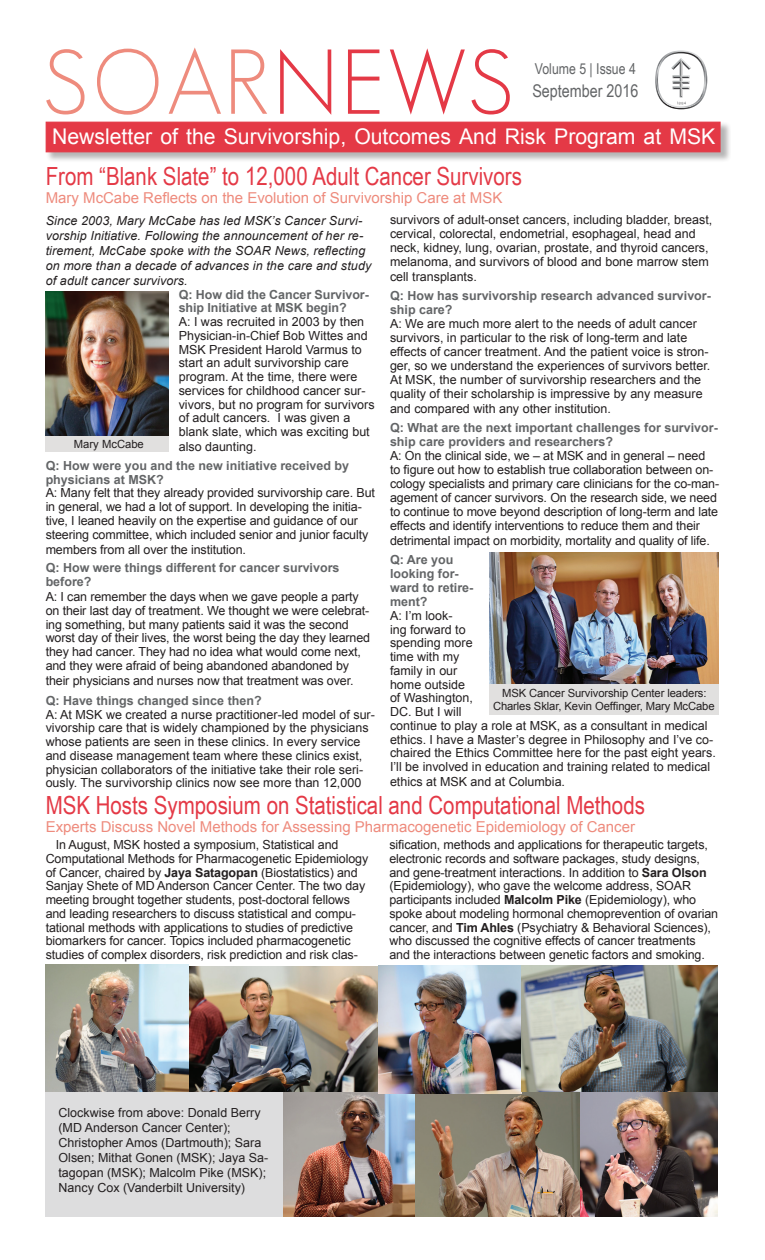
<style>
.page{position:relative;width:765px;height:1260px;background:#fff}
.page>*{position:absolute;margin:0;border:0;box-sizing:border-box;transform-origin:0 0}
.t1{font:300 90px "Geosans";letter-spacing:.05em;color:#ee8b7d}
.t2{font:25px "Arial Narrow";color:#e43946}
.t3{font:21.62px "Arial";color:#fff}
.t4{font:17.5px "Arial Narrow";color:#636567}
.t5{font:15px "Arial";color:#ee8b7d}
.t6{font:15px "Arial Narrow";color:#636567}
.t7{font:12.5px/13.8px "Arial";letter-spacing:-.01em;color:#231f20}
.t8{font:700 12.5px/14px "Arial";color:#636567}
.t9{font:italic 12.5px/15px "Arial";letter-spacing:.01em;color:#231f20}
.t10{font:11.25px/13.5px "Arial";letter-spacing:-.01em;color:#231f20;text-align:center}
.s1{color:#e43946}
.s2{font-weight:700}
</style>
<div class="page">
<div style="left:45px;top:1076px;width:257px;height:141px;background:#ddddde"></div>
<img style="left:580px;top:1093px;width:138px;height:123px">
<img style="left:284px;top:1092px;width:296px;height:125px">
<img style="left:655px;top:50px;width:52px;height:59px">
<img style="left:657px;top:52px;width:49px;height:56px">
<img style="left:45px;top:965px;width:335px;height:127px">
<img style="left:378px;top:966px;width:340px;height:127px">
<div style="left:46px;top:122px;width:685px;height:41px;background:#231f20;opacity:.33"></div>
<div style="left:46px;top:122px;width:675px;height:30px;background:#e43946"></div>
<img style="left:45px;top:292px;width:124px;height:144px">
<div style="left:45px;top:436px;width:124px;height:16px;background:#e1e0df"></div>
<img style="left:489px;top:553px;width:229px;height:131px">
<div style="left:489px;top:684px;width:229px;height:31px;background:#e1e0df"></div>
<h1 class="t1" style="left:42px;top:32px;width:472px">SOAR<span class="s1">NEWS</span></h1>
<p class="t6" style="left:535px;top:58px;width:102px">Volume 5 | Issue 4</p>
<h3 class="t4" style="left:532px;top:78px;width:108px">September 2016</h3>
<h3 class="t3" style="left:52px;top:122px;width:665px">Newsletter of the Survivorship, Outcomes And Risk Program at MSK</h3>
<h3 class="t3" style="left:144px;top:122px;width:9px">r</h3>
<h2 class="t2" style="left:46px;top:158px;width:478px">From “Blank Slate” to 12,000 Adult Cancer Survivors</h2>
<p class="t5" style="left:46px;top:188px;width:458px">Mary McCabe Reflects on the Evolution of Survivorship Care at MSK</p>
<p class="t9" style="left:46px;top:213px;width:327px">Since 2003, Mary McCabe has led MSK’s Cancer Survi&shy;vorship Initiative. Following the announcement of her re&shy;tirement, McCabe spoke with the SOAR News, reflecting on more than a decade of advances in the care and study of adult cancer survivors.</p>
<p class="t8" style="left:179px;top:288px;width:192px">Q: How did the Cancer Survivor&shy;ship Initiative at MSK begin?</p>
<p class="t7" style="left:179px;top:315px;width:197px">A: I was recruited in 2003 by then Physician-in-Chief Bob Wittes and MSK President Harold Varmus to start an adult survivorship care program. At the time, there were services for childhood cancer sur&shy;vivors, but no program for survivors of adult cancers. I was given a blank slate, which was exciting but</p>
<p class="t7" style="left:179px;top:440px;width:79px">also daunting.</p>
<p class="t8" style="left:46px;top:459px;width:305px">Q: How were you and the new initiative received by physicians at MSK?</p>
<p class="t7" style="left:46px;top:486px;width:331px">A: Many felt that they already provided survivorship care. But in general, we had a lot of support. In developing the initia&shy;tive, I leaned heavily on the expertise and guidance of our steering committee, which included senior and junior faculty</p>
<p class="t7" style="left:46px;top:543px;width:202px">members from all over the institution.</p>
<p class="t8" style="left:46px;top:562px;width:295px">Q: How were things different for cancer survivors before?</p>
<p class="t7" style="left:46px;top:590px;width:326px">A: I can remember the days when we gave people a party on their last day of treatment. We thought we were celebrat&shy;ing something, but many patients said it was the second worst day of their lives, the worst being the day they learned they had cancer. They had no idea what would come next, and they were afraid of being abandoned abandoned by</p>
<p class="t7" style="left:46px;top:674px;width:309px">their physicians and nurses now that treatment was over.</p>
<p class="t8" style="left:46px;top:694px;width:218px">Q: Have things changed since then?</p>
<p class="t7" style="left:46px;top:708px;width:331px">A: At MSK we created a nurse practitioner-led model of sur&shy;vivorship care that is widely championed by the physicians whose patients are seen in these clinics. In every service and disease management team where these clinics exist, physician collaborators of the initiative take their role seri&shy;ously. The survivorship clinics now see more than 12,000</p>
<p class="t7" style="left:390px;top:213px;width:324px;line-height:14.2px">survivors of adult-onset cancers, including bladder, breast, cervical, colorectal, endometrial, esophageal, head and neck, kidney, lung, ovarian, prostate, and thyroid cancers, melanoma, and survivors of blood and bone marrow stem cell transplants.</p>
<p class="t8" style="left:390px;top:289px;width:322px">Q: How has survivorship research advanced survivor&shy;ship care?</p>
<p class="t7" style="left:390px;top:317px;width:322px;line-height:14.1px">A: We are much more alert to the needs of adult cancer survivors, in particular to the risk of long-term and late effects of cancer treatment. And the patient voice is stron&shy;ger, so we understand the experiences of survivors better.<br>At MSK, the number of survivorship researchers and the quality of their scholarship is impressive by any measure and compared with any other institution.</p>
<p class="t8" style="left:390px;top:421px;width:329px">Q: What are the next important challenges for survivor&shy;ship care providers and researchers?</p>
<p class="t7" style="left:390px;top:449px;width:331px;line-height:14.1px">A: On the clinical side, we – at MSK and in general – need<br>to figure out how to establish true collaboration between on&shy;cology specialists and primary care clinicians for the co-man&shy;agement of cancer survivors. On the research side, we need to continue to move beyond description of long-term and late effects and identify interventions to reduce them and their detrimental impact on morbidity, mortality and quality of life.</p>
<p class="t8" style="left:390px;top:553px;width:85px">Q: Are you looking for&shy;ward to retire&shy;ment?</p>
<p class="t7" style="left:390px;top:609px;width:327px">A: I’m look-<br>ing forward to<br>spending more<br>time with my<br>family in our<br>home outside<br>of Washington,<br>DC. But I will<br>continue to play a role at MSK, as a consultant in medical ethics. I have a Master’s degree in Philosophy and I’ve co&shy;chaired the Ethics Committee here for the past eight years.<br>I’ll be involved in education and training related to medical</p>
<p class="t7" style="left:390px;top:775px;width:177px">ethics at MSK and at Columbia.</p>
<h2 class="t2" style="left:46px;top:787px;width:601px">MSK Hosts Symposium on Statistical and Computational Methods</h2>
<p class="t5" style="left:46px;top:817px;width:591px">Experts Discuss Novel Methods for Assessing Pharmacogenetic Epidemiology of Cancer</p>
<p class="t7" style="left:46px;top:838px;width:324px;text-indent:10px">In August, MSK hosted a symposium, Statistical and Computational Methods for Pharmacogenetic Epidemiology of Cancer, chaired by <span class="s2">Jaya Satagopan</span> (Biostatistics) and Sanjay Shete of MD Anderson Cancer Center. The two day meeting brought together students, post-doctoral fellows and leading researchers to discuss statistical and compu&shy;tational methods with applications to studies of predictive biomarkers for cancer. Topics included pharmacogenetic studies of complex disorders, risk prediction and risk clas-</p>
<p class="t7" style="left:389px;top:838px;width:330px">sification, methods and applications for therapeutic targets, electronic records and software packages, study designs, and gene-treatment interactions. In addition to <span class="s2">Sara Olson </span>(Epidemiology), who gave the welcome address, SOAR participants included <span class="s2">Malcolm Pike</span> (Epidemiology), who spoke about modeling hormonal chemoprevention of ovarian cancer, and <span class="s2">Tim Ahles</span> (Psychiatry &amp; Behavioral Sciences), who discussed the cognitive effects of cancer treatments and the interactions between genetic factors and smoking.</p>
<p class="t10" style="left:74px;top:437px;width:72px">Mary McCabe</p>
<p class="t10" style="left:493px;top:686px;width:223px">MSK Cancer Survivorship Center leaders:<br>Charles Sklar, Kevin Oeffinger, Mary McCabe</p>
<p class="t7" style="left:58px;top:1105px;width:211px;line-height:15px">Clockwise from above: Donald Berry (MD Anderson Cancer Center); Christopher Amos (Dartmouth); Sara Olsen; Mithat Gonen (MSK); Jaya Sa&shy;tagopan (MSK); Malcolm Pike (MSK); Nancy Cox (Vanderbilt University)</p>
</div>
